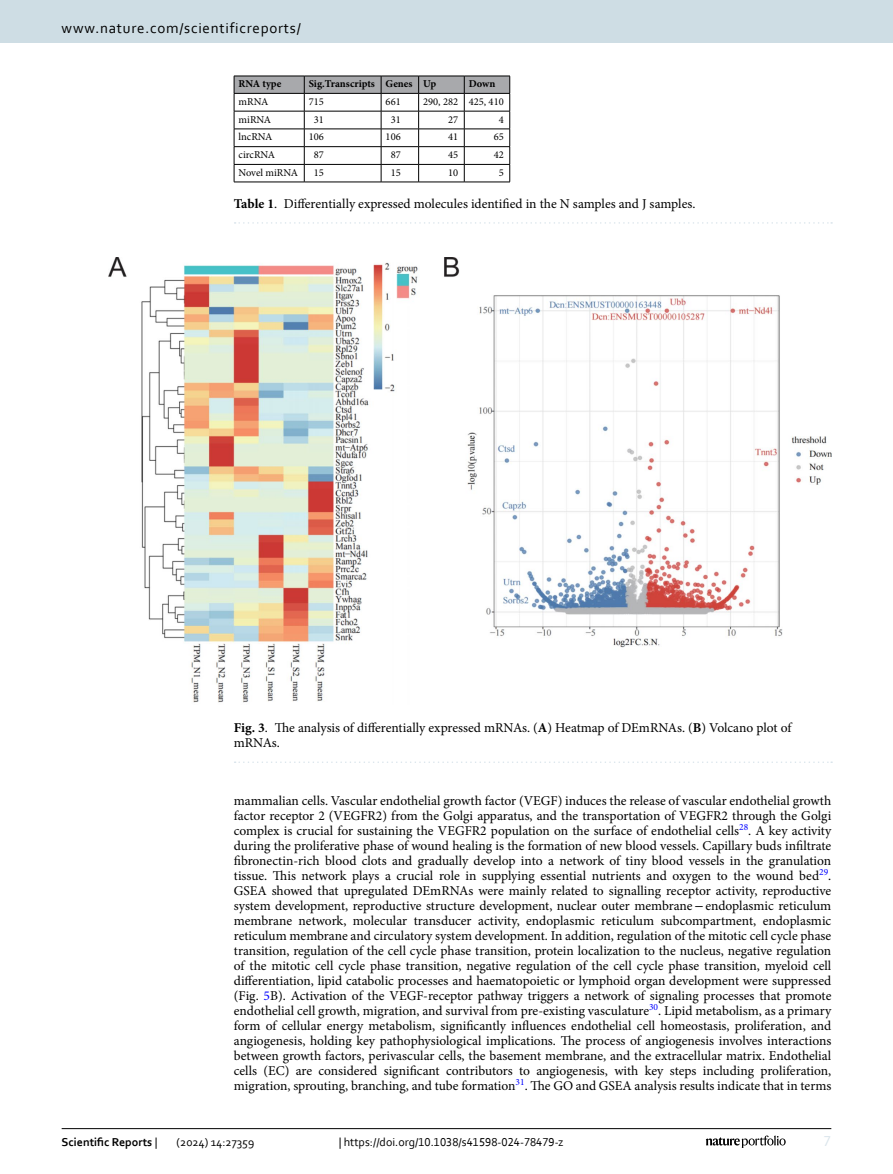
<style>
.page{position:relative;width:893px;height:1174px;background:#fff}
.page>*{position:absolute;margin:0;border:0;box-sizing:border-box;transform-origin:0 0}
.t1{font:15px "Corbel";letter-spacing:.05em;color:#000}
.t2{font:15px "Corbel";color:#d9e4eb}
.Body_Text{font:13.5px/15px "Minion Pro";color:#000;text-align:justify}
.Figure_Caption{font:13.5px/15px "Minion Pro";letter-spacing:-.005em;color:#000}
.Table_Caption{font:13.5px "Minion Pro";color:#000}
.t3{font:12px "Corbel";color:#000}
.t4{font:700 12px "Corbel";color:#000}
.Table_Body{font:10.5px "Minion Pro";color:#000}
.Table_Head{font:700 10.5px "Minion Pro";color:#000}
.s1{font-weight:700}
.s2{font-family:"STIX"}
.s3{color:#00f}
.s4{font-weight:400}
</style>
<div class="page">
<img style="left:108px;top:257px;width:723px;height:446px">
<svg style="left:235px;top:761px;width:597px;height:2px"></svg>
<hr style="left:304px;top:182px;width:77px;height:1px;background:#000">
<hr style="left:381px;top:182px;width:38px;height:1px;background:#000">
<hr style="left:419px;top:182px;width:45px;height:1px;background:#000">
<svg style="left:234px;top:76px;width:276px;height:106px"></svg>
<hr style="left:464px;top:182px;width:46px;height:1px;background:#000">
<hr style="left:234px;top:182px;width:70px;height:1px;background:#000">
<svg style="left:235px;top:222px;width:597px;height:2px"></svg>
<hr style="left:62px;top:1128px;width:769px;height:1px;background:#000">
<svg style="left:706px;top:1135px;width:80px;height:12px"></svg>
<div style="left:0;top:0;width:893px;height:43px;background:#cedde4"></div>
<p class="t1" style="left:62px;top:18px;width:241px">www.nature.com/scientificreports/</p>
<p class="Table_Head" style="left:239px;top:77px;width:44px">RNA type</p>
<p class="Table_Head" style="left:309px;top:77px;width:68px">Sig.Transcripts</p>
<p class="Table_Head" style="left:386px;top:77px;width:28px">Genes</p>
<p class="Table_Head" style="left:423px;top:77px;width:15px">Up</p>
<p class="Table_Head" style="left:469px;top:77px;width:28px">Down</p>
<p class="Table_Body" style="left:239px;top:95px;width:31px">mRNA</p>
<p class="Table_Body" style="left:309px;top:95px;width:17px">715</p>
<p class="Table_Body" style="left:386px;top:95px;width:17px">661</p>
<p class="Table_Body" style="left:423px;top:95px;width:37px">290, 282</p>
<p class="Table_Body" style="left:469px;top:95px;width:37px">425, 410</p>
<p class="Table_Body" style="left:239px;top:112px;width:34px">miRNA</p>
<p class="Table_Body" style="left:314px;top:112px;width:12px">31</p>
<p class="Table_Body" style="left:391px;top:112px;width:12px">31</p>
<p class="Table_Body" style="left:448px;top:112px;width:12px">27</p>
<p class="Table_Body" style="left:499px;top:112px;width:7px">4</p>
<p class="Table_Body" style="left:239px;top:130px;width:35px">lncRNA</p>
<p class="Table_Body" style="left:309px;top:130px;width:17px">106</p>
<p class="Table_Body" style="left:386px;top:130px;width:17px">106</p>
<p class="Table_Body" style="left:448px;top:130px;width:12px">41</p>
<p class="Table_Body" style="left:494px;top:130px;width:12px">65</p>
<p class="Table_Body" style="left:239px;top:148px;width:38px">circRNA</p>
<p class="Table_Body" style="left:314px;top:148px;width:12px">87</p>
<p class="Table_Body" style="left:391px;top:148px;width:12px">87</p>
<p class="Table_Body" style="left:448px;top:148px;width:12px">45</p>
<p class="Table_Body" style="left:494px;top:148px;width:12px">42</p>
<p class="Table_Body" style="left:239px;top:165px;width:61px">Novel miRNA</p>
<p class="Table_Body" style="left:314px;top:165px;width:12px">15</p>
<p class="Table_Body" style="left:391px;top:165px;width:12px">15</p>
<p class="Table_Body" style="left:448px;top:165px;width:12px">10</p>
<p class="Table_Body" style="left:499px;top:165px;width:7px">5</p>
<p class="Table_Caption" style="left:234px;top:194px;width:463px"><span class="s1">Table 1</span>. Differentially expressed molecules identified in the N samples and J samples.</p>
<p class="Figure_Caption" style="left:234px;top:720px;width:559px"><span class="s1">Fig. 3</span>. The analysis of differentially expressed mRNAs. (<span class="s1">A</span>) Heatmap of DEmRNAs. (<span class="s1">B</span>) Volcano plot of mRNAs.</p>
<p class="Body_Text" style="left:234px;top:793px;width:599px">mammalian cells. Vascular endothelial growth factor (VEGF) induces the release of vascular endothelial growth factor receptor 2 (VEGFR2) from the Golgi apparatus, and the transportation of VEGFR2 through the Golgi complex is crucial for sustaining the VEGFR2 population on the surface of endothelial cells<sup>28</sup>. A key activity during the proliferative phase of wound healing is the formation of new blood vessels. Capillary buds infiltrate fibronectin-rich blood clots and gradually develop into a network of tiny blood vessels in the granulation tissue. This network plays a crucial role in supplying essential nutrients and oxygen to the wound bed<sup>29</sup>.<br>GSEA showed that upregulated DEmRNAs were mainly related to signalling receptor activity, reproductive system development, reproductive structure development, nuclear outer membrane<span class="s2">−</span>endoplasmic reticulum membrane network, molecular transducer activity, endoplasmic reticulum subcompartment, endoplasmic reticulum membrane and circulatory system development. In addition, regulation of the mitotic cell cycle phase transition, regulation of the cell cycle phase transition, protein localization to the nucleus, negative regulation of the mitotic cell cycle phase transition, negative regulation of the cell cycle phase transition, myeloid cell differentiation, lipid catabolic processes and haematopoietic or lymphoid organ development were suppressed (Fig. <span class="s3">5</span>B). Activation of the VEGF-receptor pathway triggers a network of signaling processes that promote endothelial cell growth, migration, and survival from pre-existing vasculature<sup>30</sup>. Lipid metabolism, as a primary form of cellular energy metabolism, significantly influences endothelial cell homeostasis, proliferation, and angiogenesis, holding key pathophysiological implications. The process of angiogenesis involves interactions between growth factors, perivascular cells, the basement membrane, and the extracellular matrix. Endothelial cells (EC) are considered significant contributors to angiogenesis, with key steps including proliferation, migration, sprouting, branching, and tube formation<sup>31</sup>. The GO and GSEA analysis results indicate that in terms</p>
<p class="t4" style="left:62px;top:1134px;width:97px">Scientific Reports <span class="s4">|</span></p>
<p class="t3" style="left:177px;top:1134px;width:79px">(2024) 14:27359</p>
<p class="t3" style="left:339px;top:1134px;width:226px">| https://doi.org/10.1038/s41598-024-78479-z</p>
<p class="t2" style="left:824px;top:1132px;width:9px">7</p>
</div>
